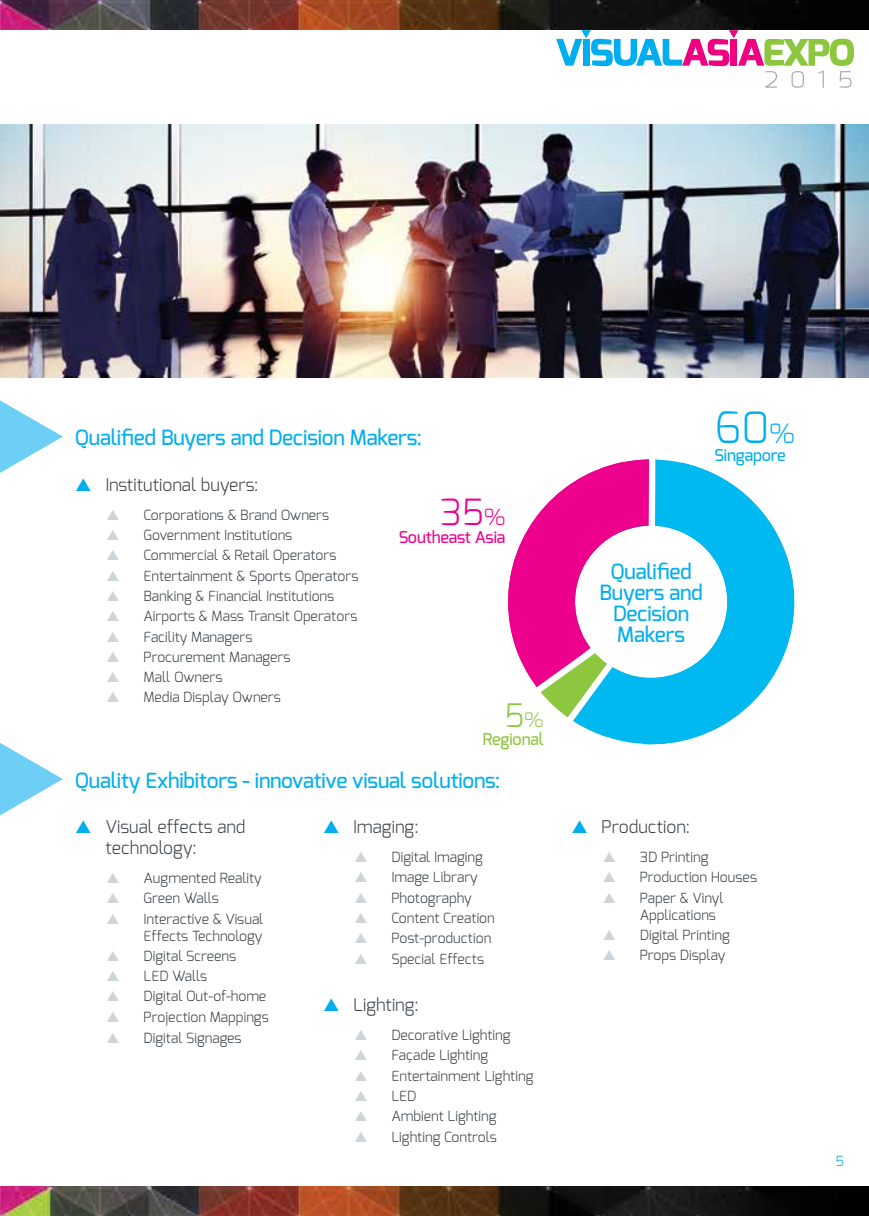
<style>
.page{position:relative;width:869px;height:1216px;background:#fff}
.page>*{position:absolute;margin:0;border:0;box-sizing:border-box;transform-origin:0 0}
.t1{font:300 43.05px "Exo";color:#00aeef}
.t2{font:300 36.05px "Exo";color:#ec008c}
.t3{font:300 32.38px "Exo";color:#8dc63f}
.t4{font:500 21px/21px "Exo";letter-spacing:-.01em;color:#00aeef;text-align:center}
.t5{font:300 17.5px/21px "Exo";color:#373d42}
.t6{font:500 16.28px "Exo";letter-spacing:-.01em;color:#ec008c}
.t7{font:500 16.28px "Exo";letter-spacing:-.01em;color:#00aeef}
.t8{font:500 16.28px "Exo";letter-spacing:-.01em;color:#8dc63f}
.t9{font:300 14px/20.3px "Exo";color:#373d42}
.t10{font:300 14px "Exo";color:#00aeef}
.s1{font-size:22.22px}
.s2{font-size:19.95px}
.s3{font-size:26.6px}
</style>
<div class="page">
<img style="left:0;top:0;width:868px;height:30px">
<img style="left:0;top:1186px;width:868px;height:29px">
<svg style="left:556px;top:30px;width:297px;height:58px"></svg>
<img style="left:0;top:124px;width:868px;height:253px">
<svg style="left:660px;top:462px;width:135px;height:282px;fill:#00b9f1"></svg>
<svg style="left:508px;top:459px;width:152px;height:286px"></svg>
<svg style="left:0;top:400px;width:63px;height:73px"></svg>
<svg style="left:0;top:743px;width:63px;height:72px"></svg>
<h3 class="t4" style="left:75px;top:427px;width:348px">Qualified Buyers and Decision Makers:</h3>
<p class="t5" style="left:105px;top:473px;width:154px">Institutional buyers:</p>
<p class="t9" style="left:143px;top:504px;width:216px">Corporations &amp; Brand Owners<br>Government Institutions<br>Commercial &amp; Retail Operators<br>Entertainment &amp; Sports Operators<br>Banking &amp; Financial Institutions<br>Airports &amp; Mass Transit Operators<br>Facility Managers<br>Procurement Managers<br>Mall Owners<br>Media Display Owners</p>
<h2 class="t2" style="left:440px;top:489px;width:66px">35<span class="s1">%</span></h2>
<p class="t6" style="left:398px;top:526px;width:108px">Southeast Asia</p>
<h3 class="t3" style="left:504px;top:694px;width:41px">5<span class="s2">%</span></h3>
<p class="t8" style="left:482px;top:728px;width:62px">Regional</p>
<h3 class="t4" style="left:75px;top:769px;width:427px">Quality Exhibitors - innovative visual solutions:</h3>
<p class="t5" style="left:353px;top:816px;width:67px">Imaging:</p>
<p class="t9" style="left:391px;top:846px;width:105px">Digital Imaging<br>Image Library<br>Photography<br>Content Creation<br>Post-production<br>Special Effects</p>
<p class="t5" style="left:353px;top:994px;width:67px">Lighting:</p>
<p class="t9" style="left:391px;top:1024px;width:143px">Decorative Lighting<br>Façade Lighting<br>Entertainment Lighting<br>LED<br>Ambient Lighting<br>Lighting Controls</p>
<p class="t5" style="left:105px;top:816px;width:142px">Visual effects and technology:</p>
<p class="t9" style="left:143px;top:867px;width:121px">Augmented Reality<br>Green Walls<br>Interactive &amp; Visual</p>
<p class="t9" style="left:143px;top:925px;width:127px">Effects Technology<br>Digital Screens<br>LED Walls<br>Digital Out-of-home<br>Projection Mappings<br>Digital Signages</p>
<h1 class="t1" style="left:714px;top:400px;width:82px">60<span class="s3">%</span></h1>
<p class="t7" style="left:714px;top:444px;width:73px">Singapore</p>
<h3 class="t4" style="left:599px;top:560px;width:105px">Qualified<br>Buyers and<br>Decision<br>Makers</h3>
<p class="t5" style="left:601px;top:816px;width:90px">Production:</p>
<p class="t9" style="left:639px;top:846px;width:119px">3D Printing<br>Production Houses<br>Paper &amp; Vinyl</p>
<p class="t9" style="left:639px;top:904px;width:92px">Applications<br>Digital Printing<br>Props Display</p>
<p class="t10" style="left:835px;top:1152px;width:10px">5</p>
</div>
